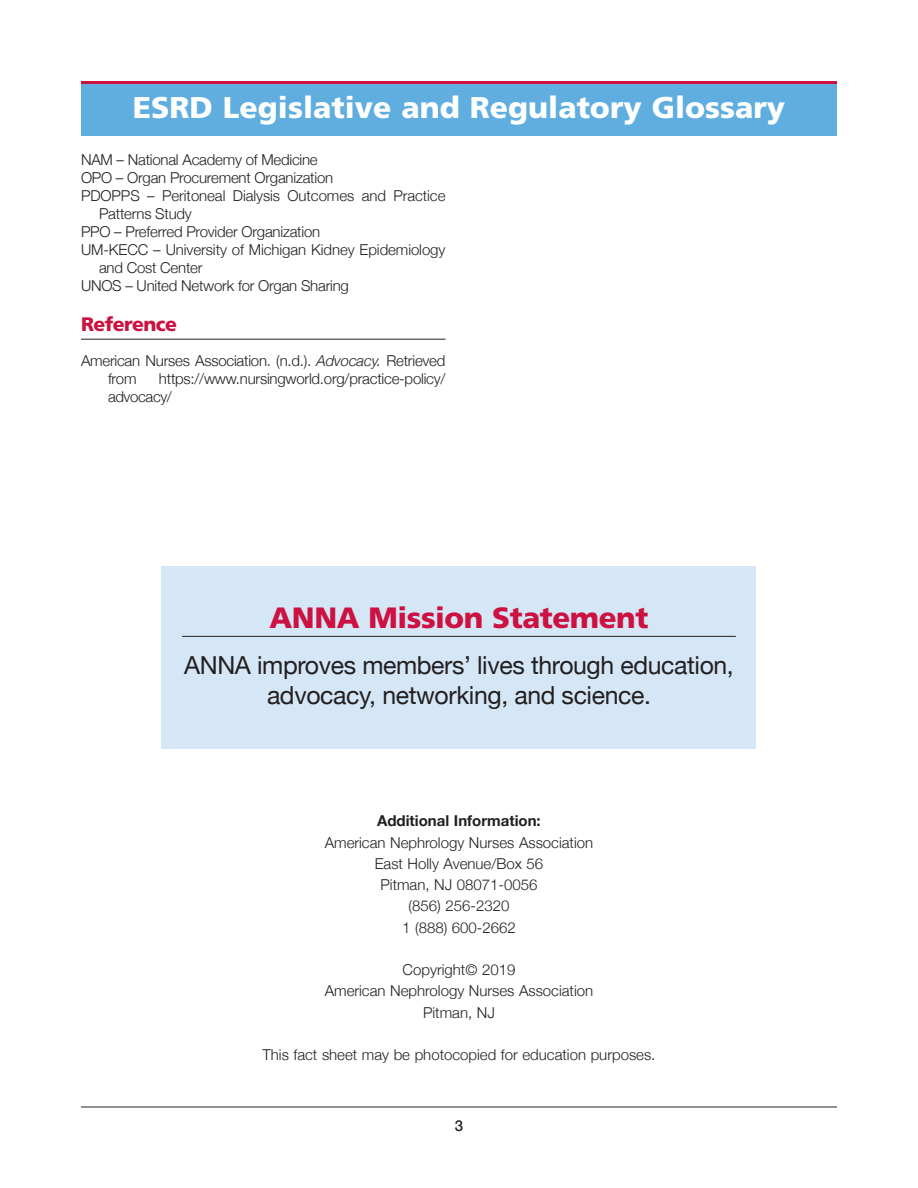
<style>
.page{position:relative;width:918px;height:1188px;background:#fff}
.page>*{position:absolute;margin:0;border:0;box-sizing:border-box;transform-origin:0 0}
.t1{font:900 30px "Frutiger";color:#fff}
.t2{font:900 29.4px "Frutiger";letter-spacing:-.015em;color:#cd1141}
.t3{font:24.75px/29.4px "Helvetica Neue";letter-spacing:-.015em;color:#231f20;text-align:center}
.t4{font:900 19.5px "Frutiger";letter-spacing:-.03em;color:#cd1141}
.t5{font:300 15px/21.3px "Helvetica Neue";letter-spacing:-.005em;color:#231f20}
.t6{font:700 15px "Helvetica Neue";color:#231f20}
.t7{font:500 15px "Helvetica Neue";color:#231f20}
.s1{font-style:italic}
</style>
<div class="page">
<hr style="left:81px;top:339px;width:365px;height:1px;background:#231f20">
<div style="left:81px;top:81px;width:756px;height:54px;background:#60aee0"></div>
<hr style="left:81px;top:81px;width:756px;height:3px;background:#cd1141">
<hr style="left:81px;top:1107px;width:756px;height:1px;background:#231f20">
<div style="left:162px;top:567px;width:594px;height:182px;background:#d5e7f6"></div>
<hr style="left:182px;top:636px;width:554px;height:1px;background:#231f20">
<h1 class="t1" style="left:133px;top:95px;width:654px">ESRD Legislative and Regulatory Glossary</h1>
<p class="t5" style="left:81px;top:148px;width:238px">NAM – National Academy of Medicine</p>
<p class="t5" style="left:81px;top:166px;width:254px">OPO – Organ Procurement Organization</p>
<p class="t5" style="left:81px;top:184px;width:366px">PDOPPS – Peritoneal Dialysis Outcomes and Practice</p>
<p class="t5" style="left:99px;top:202px;width:94px">Patterns Study</p>
<p class="t5" style="left:81px;top:220px;width:241px">PPO – Preferred Provider Organization</p>
<p class="t5" style="left:81px;top:238px;width:366px">UM-KECC – University of Michigan Kidney Epidemiology</p>
<p class="t5" style="left:99px;top:256px;width:105px">and Cost Center</p>
<p class="t5" style="left:81px;top:274px;width:269px">UNOS – United Network for Organ Sharing</p>
<h3 class="t4" style="left:81px;top:317px;width:98px">Reference</h3>
<p class="t5" style="left:108px;top:351px;width:339px;line-height:18px;text-indent:-27px">American Nurses Association. (n.d.). <span class="s1">Advocacy.</span> Retrieved from</p>
<p class="t5" style="left:108px;top:369px;width:339px;line-height:18px;text-indent:51px">https://www.nursingworld.org/practice-policy/ advocacy/</p>
<h2 class="t2" style="left:270px;top:606px;width:380px">ANNA Mission Statement</h2>
<h3 class="t3" style="left:184px;top:650px;width:551px">ANNA improves members’ lives through education, advocacy, networking, and science.</h3>
<p class="t6" style="left:377px;top:812px;width:165px">Additional Information:</p>
<p class="t5" style="left:325px;top:831px;width:270px;text-align:center">American Nephrology Nurses Association<br>East Holly Avenue/Box 56<br>Pitman, NJ 08071-0056<br>(856) 256-2320<br>1 (888) 600-2662</p>
<p class="t5" style="left:325px;top:959px;width:270px;text-align:center">Copyright© 2019<br>American Nephrology Nurses Association<br>Pitman, NJ</p>
<p class="t5" style="left:263px;top:1044px;width:394px">This fact sheet may be photocopied for education purposes.</p>
<p class="t7" style="left:455px;top:1117px;width:10px">3</p>
</div>
